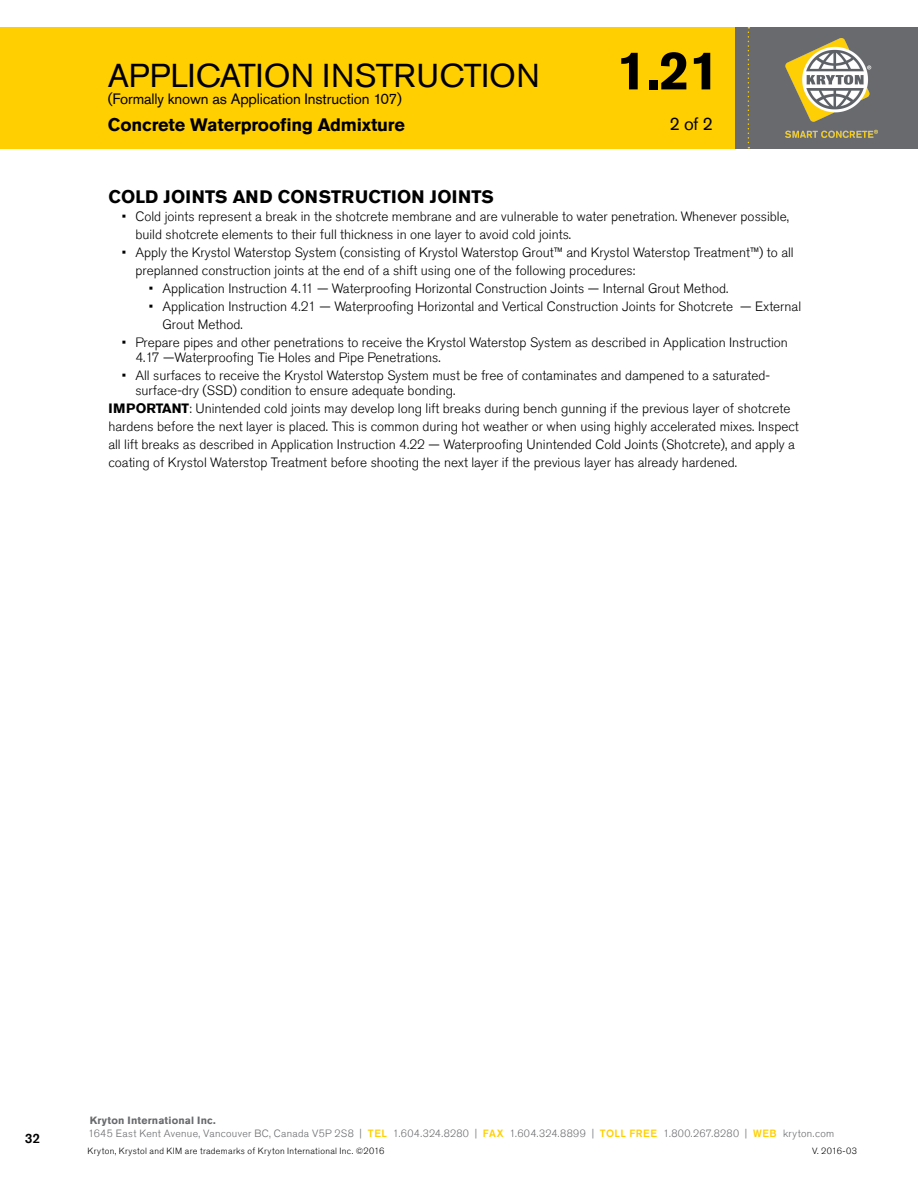
<style>
.page{position:relative;width:918px;height:1188px;background:#fff}
.page>*{position:absolute;margin:0;border:0;box-sizing:border-box;transform-origin:0 0}
.t1{font:700 54px "Akzidenz Grotesk Std";color:#000}
.t2{font:33px "Akzidenz Grotesk Std";letter-spacing:.01em;color:#000}
.t3{font:700 18px "Akzidenz Grotesk Std";letter-spacing:-.01em;color:#000}
.t4{font:18px "Akzidenz Grotesk Std";color:#000}
.t5{font:15px "Akzidenz Grotesk Std";letter-spacing:-.01em;color:#000}
.t6{font:300 13.5px/18px "Akzidenz Grotesk Std";color:#000}
.t7{font:500 13.5px "Akzidenz Grotesk Std";color:#000}
.t8{font:300 10.5px "Akzidenz Grotesk Std";letter-spacing:.03em;color:#696a6d}
.t9{font:700 10.5px "Akzidenz Grotesk Std";letter-spacing:.015em;color:#696a6d}
.t10{font:300 9px "Akzidenz Grotesk Std";letter-spacing:.035em;color:#000}
.s1{font-weight:700}
.s2{font-weight:500;color:#ffcf01}
</style>
<div class="page">
<div style="left:0;top:27px;width:918px;height:122px;background:#ffcf01"></div>
<div style="left:735px;top:27px;width:183px;height:122px;background:#696a6d"></div>
<svg style="left:748px;top:27px;width:1px;height:121px"></svg>
<img style="left:786px;top:38px;width:91px;height:100px">
<h2 class="t2" style="left:108px;top:56px;width:433px">APPLICATION INSTRUCTION</h2>
<p class="t5" style="left:108px;top:90px;width:295px">(Formally known as Application Instruction 107)</p>
<h3 class="t3" style="left:108px;top:114px;width:299px">Concrete Waterproofing Admixture</h3>
<h1 class="t1" style="left:617px;top:39px;width:104px">1.21</h1>
<h3 class="t4" style="left:669px;top:113px;width:45px">2 of 2</h3>
<h3 class="t3" style="left:108px;top:186px;width:387px">COLD JOINTS AND CONSTRUCTION JOINTS</h3>
<p class="t6" style="left:135px;top:207px;width:655px;text-indent:-14px">• Cold joints represent a break in the shotcrete membrane and are vulnerable to water penetration. Whenever possible, build shotcrete elements to their full thickness in one layer to avoid cold joints.</p>
<p class="t6" style="left:135px;top:243px;width:660px;text-indent:-14px">• Apply the Krystol Waterstop System (consisting of Krystol Waterstop Grout™ and Krystol Waterstop Treatment™) to all preplanned construction joints at the end of a shift using one of the following procedures:</p>
<p class="t6" style="left:149px;top:279px;width:581px">• Application Instruction 4.11 — Waterproofing Horizontal Construction Joints — Internal Grout Method.</p>
<p class="t6" style="left:162px;top:297px;width:640px;text-indent:-14px">• Application Instruction 4.21 — Waterproofing Horizontal and Vertical Construction Joints for Shotcrete — External<br>Grout Method.</p>
<p class="t6" style="left:135px;top:335px;width:654px;line-height:15px;text-indent:-14px">• Prepare pipes and other penetrations to receive the Krystol Waterstop System as described in Application Instruction<br>4.17 —Waterproofing Tie Holes and Pipe Penetrations.</p>
<p class="t6" style="left:135px;top:368px;width:636px;line-height:15px;text-indent:-14px">• All surfaces to receive the Krystol Waterstop System must be free of contaminates and dampened to a saturated&shy;surface-dry (SSD) condition to ensure adequate bonding.</p>
<p class="t6" style="left:108px;top:399px;width:692px"><span class="s1">IMPORTANT</span>: Unintended cold joints may develop long lift breaks during bench gunning if the previous layer of shotcrete hardens before the next layer is placed. This is common during hot weather or when using highly accelerated mixes. Inspect all lift breaks as described in Application Instruction 4.22 — Waterproofing Unintended Cold Joints (Shotcrete), and apply a coating of Krystol Waterstop Treatment before shooting the next layer if the previous layer has already hardened.</p>
<p class="t9" style="left:90px;top:1114px;width:128px">Kryton International Inc.</p>
<p class="t7" style="left:25px;top:1130px;width:17px">32</p>
<p class="t8" style="left:88px;top:1127px;width:748px">1645 East Kent Avenue, Vancouver BC, Canada V5P 2S8 | <span class="s2">TEL</span> 1.604.324.8280 | <span class="s2">FAX</span> 1.604.324.8899 | <span class="s2">TOLL FREE</span> 1.800.267.8280 | <span class="s2">WEB</span> kryton.com</p>
<p class="t10" style="left:87px;top:1145px;width:298px">Kryton, Krystol and KIM are trademarks of Kryton International Inc. ©2016</p>
<p class="t10" style="left:812px;top:1145px;width:46px">V. 2016-03</p>
</div>
